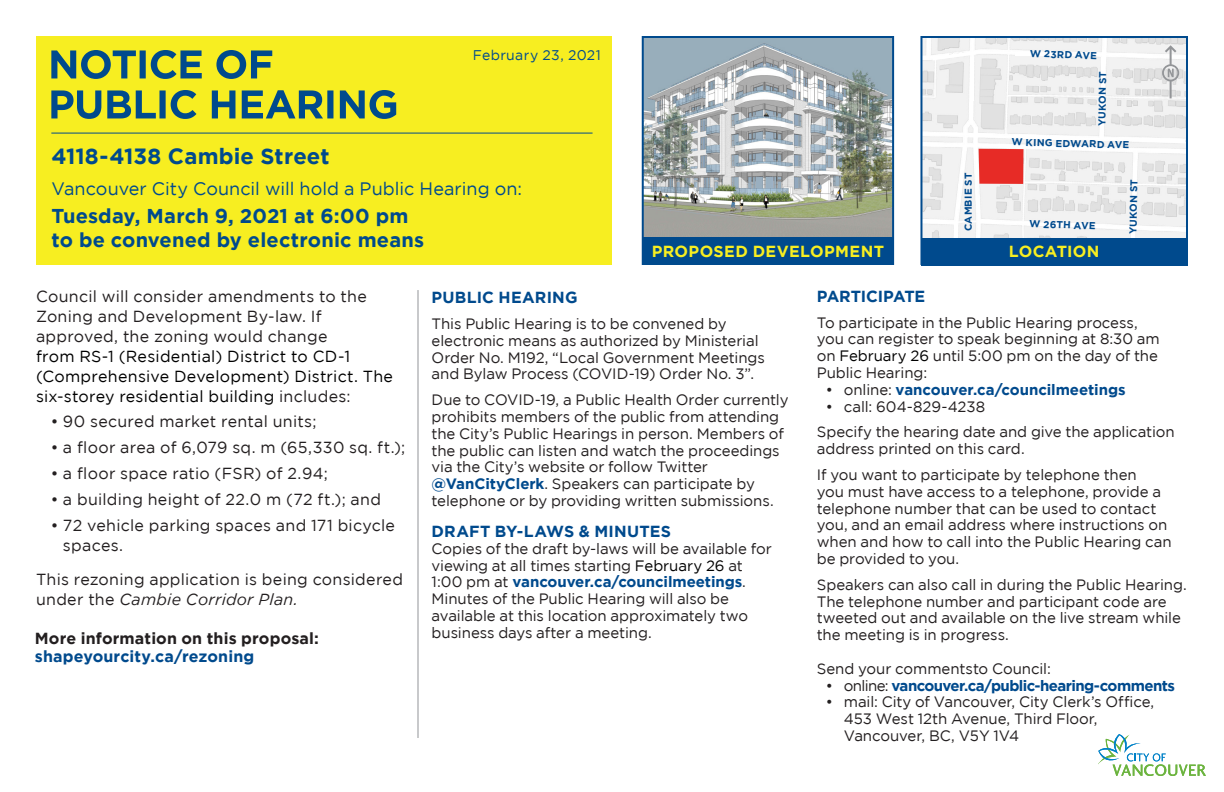
<style>
.page{position:relative;width:1224px;height:792px;background:#fff}
.page>*{position:absolute;margin:0;border:0;box-sizing:border-box;transform-origin:0 0}
.t1{font:700 22px "Gotham";letter-spacing:.005em;color:#004a8d}
.t2{font:700 20px/24px "Gotham";letter-spacing:.01em;color:#004a8d}
.t3{font:18px "Gotham";color:#004a8d}
.t4{font:16px/20px "Gotham";letter-spacing:.015em;color:#231f20}
.t5{font:16px/20px "Gotham";letter-spacing:.015em;color:#000}
.t6{font:700 16px "Gotham";letter-spacing:.01em;color:#004a8d}
.t7{font:700 16px "Gotham";letter-spacing:.01em;color:#231f20}
.t8{font:700 16px "Gotham";letter-spacing:.02em;color:#f7ee21}
.t9{font:700 16px "Gotham";letter-spacing:-.01em;color:#004a8d}
.t10{font:15px/16.8px "Gotham";letter-spacing:-.005em;color:#231f20}
.t11{font:700 15px "Gotham";letter-spacing:-.035em;color:#004a8d}
.t12{font:700 15px "Gotham";letter-spacing:-.005em;color:#004a8d}
.t13{font:14px "Gotham";letter-spacing:.025em;color:#004a8d}
.t14{font:700 10px "Gotham";letter-spacing:.02em;color:#004a8d}
.s1{color:#231f20}
.s2{font-style:italic}
.s3{font-weight:700;color:#004a8d}
.s4{color:#000}
.s5{font-weight:400;color:#231f20}
</style>
<div class="page">
<img style="left:923px;top:39px;width:262px;height:199px">
<div style="left:920px;top:36px;width:268px;height:229px;border:2px solid #004a8d"></div>
<div style="left:36px;top:36px;width:576px;height:229px;background:#f7ee21"></div>
<svg style="left:51px;top:90px;width:345px;height:29px"></svg>
<svg style="left:51px;top:50px;width:221px;height:29px"></svg>
<hr style="left:51px;top:133px;width:542px;height:1px;background:#004a8d">
<hr style="left:418px;top:290px;width:1px;height:448px;background:#939598">
<svg style="left:1098px;top:734px;width:108px;height:42px"></svg>
<img style="left:645px;top:39px;width:246px;height:199px">
<div style="left:642px;top:36px;width:252px;height:229px;border:2px solid #004a8d"></div>
<div style="left:642px;top:238px;width:252px;height:27px;background:#004a8d"></div>
<div style="left:921px;top:238px;width:266px;height:27px;background:#004a8d"></div>
<div style="left:979px;top:149px;width:44px;height:35px;background:#e72b26"></div>
<svg style="left:1162px;top:45px;width:17px;height:53px"></svg>
<svg style="left:1019px;top:134px;width:44px;height:6px"></svg>
<svg style="left:1027px;top:222px;width:44px;height:5px"></svg>
<hr style="left:1102px;top:57px;width:3px;height:44px;background:#fff">
<hr style="left:970px;top:57px;width:4px;height:44px;background:#fff">
<hr style="left:1015px;top:52px;width:43px;height:3px;background:#fff">
<svg style="left:932px;top:51px;width:44px;height:9px"></svg>
<svg style="left:1142px;top:137px;width:44px;height:6px"></svg>
<p class="t13" style="left:473px;top:48px;width:130px">February 23, 2021</p>
<h1 class="t1" style="left:51px;top:143px;width:280px">4118-4138 Cambie Street</h1>
<p class="t3" style="left:51px;top:178px;width:472px">Vancouver City Council will hold a Public Hearing on:</p>
<h2 class="t2" style="left:51px;top:204px;width:374px">Tuesday, March 9, 2021 at 6:00 pm to be convened by electronic means</h2>
<p class="t14" style="left:1030px;top:47px;width:68px;rotate:2deg">W 23RD AVE</p>
<p class="t14" style="left:1096px;top:126px;width:56px;rotate:-89deg">YUKON ST</p>
<p class="t14" style="left:963px;top:231px;width:60px;rotate:-90deg">CAMBIE ST</p>
<p class="t14" style="left:1012px;top:136px;width:119px;rotate:2deg">W KING EDWARD AVE</p>
<p class="t14" style="left:1030px;top:218px;width:68px;rotate:2deg">W 26TH AVE</p>
<p class="t14" style="left:1127px;top:234px;width:56px;rotate:-89deg">YUKON ST</p>
<p class="t8" style="left:652px;top:242px;width:234px">PROPOSED DEVELOPMENT</p>
<p class="t8" style="left:1009px;top:242px;width:92px">LOCATION</p>
<p class="t4" style="left:36px;top:286px;width:332px">Council will consider amendments to the<br>Zoning and Development By-law. If approved, the zoning would change</p>
<p class="t5" style="left:36px;top:346px;width:359px">from RS-1 (Residential) District to CD-1 (Comprehensive Development) District. The six-storey residential building <span class="s1">includes:</span></p>
<p class="t4" style="left:51px;top:412px;width:267px">• 90 secured market rental units;</p>
<p class="t4" style="left:51px;top:437px;width:356px">• a floor area of 6,079 sq. m (65,330 sq. ft.);</p>
<p class="t4" style="left:51px;top:463px;width:278px">• a floor space ratio (FSR) of 2.94;</p>
<p class="t4" style="left:51px;top:489px;width:331px">• a building height of 22.0 m (72 ft.); and</p>
<p class="t4" style="left:63px;top:515px;width:334px;text-indent:-12px">• 72 vehicle parking spaces and 171 bicycle spaces.</p>
<p class="t4" style="left:36px;top:569px;width:369px">This rezoning application is being considered under the <span class="s2">Cambie Corridor Plan.</span></p>
<p class="t7" style="left:35px;top:629px;width:286px">More information on this proposal:</p>
<p class="t6" style="left:35px;top:647px;width:221px">shapeyourcity.ca/rezoning</p>
<p class="t6" style="left:432px;top:288px;width:148px">PUBLIC HEARING</p>
<p class="t10" style="left:432px;top:315px;width:335px">This Public Hearing is to be convened by electronic means as authorized by Ministerial Order No. M192, “Local Government Meetings and Bylaw Process (COVID-19) Order No. 3”.</p>
<p class="t10" style="left:432px;top:391px;width:358px">Due to COVID-19, a Public Health Order currently prohibits members of the public from attending the City’s Public Hearings in person. Members of the public can listen and watch the proceedings via the City’s website or follow Twitter <span class="s3">@VanCityClerk</span>. Speakers can participate by telephone or by providing written submissions.</p>
<p class="t6" style="left:432px;top:522px;width:241px">DRAFT BY-LAWS &amp; MINUTES</p>
<p class="t10" style="left:432px;top:540px;width:342px">Copies of the draft by-laws will be available for viewing at all times starting <span class="s4">February 26</span> at 1:00 pm at <span class="s3">vancouver.ca/councilmeetings</span>.<br>Minutes of the Public Hearing will also be available at this location approximately two business days after a meeting.</p>
<p class="t9" style="left:817px;top:287px;width:110px">PARTICIPATE</p>
<p class="t10" style="left:817px;top:314px;width:345px">To participate in the Public Hearing process, you can register to speak beginning at 8:30 am on <span class="s4">February 26</span> until 5:00 pm on the day of the Public Hearing:</p>
<p class="t12" style="left:826px;top:381px;width:301px"><span class="s5">• online:</span> vancouver.ca/councilmeetings</p>
<p class="t10" style="left:817px;top:393px;width:359px;line-height:25.8px;text-indent:9px">• call: 604-829-4238<br>Specify the hearing date and give the application</p>
<p class="t10" style="left:817px;top:436px;width:322px;line-height:25.8px">address printed on this card.<br>If you want to participate by telephone then</p>
<p class="t10" style="left:817px;top:483px;width:356px">you must have access to a telephone, provide a telephone number that can be used to contact you, and an email address where instructions on when and how to call into the Public Hearing can be provided to you.</p>
<p class="t10" style="left:817px;top:576px;width:371px">Speakers can also call in during the Public Hearing.<br>The telephone number and participant code are tweeted out and available on the live stream while the meeting is in progress.</p>
<p class="t10" style="left:817px;top:660px;width:236px">Send your commentsto Council:</p>
<p class="t11" style="left:826px;top:677px;width:351px"><span class="s5">• online:</span> vancouver.ca/public-hearing-comments</p>
<p class="t10" style="left:844px;top:693px;width:312px;text-indent:-18px">• mail: City of Vancouver, City Clerk’s Office,<br>453 West 12th Avenue, Third Floor,<br>Vancouver, BC, V5Y 1V4</p>
</div>
